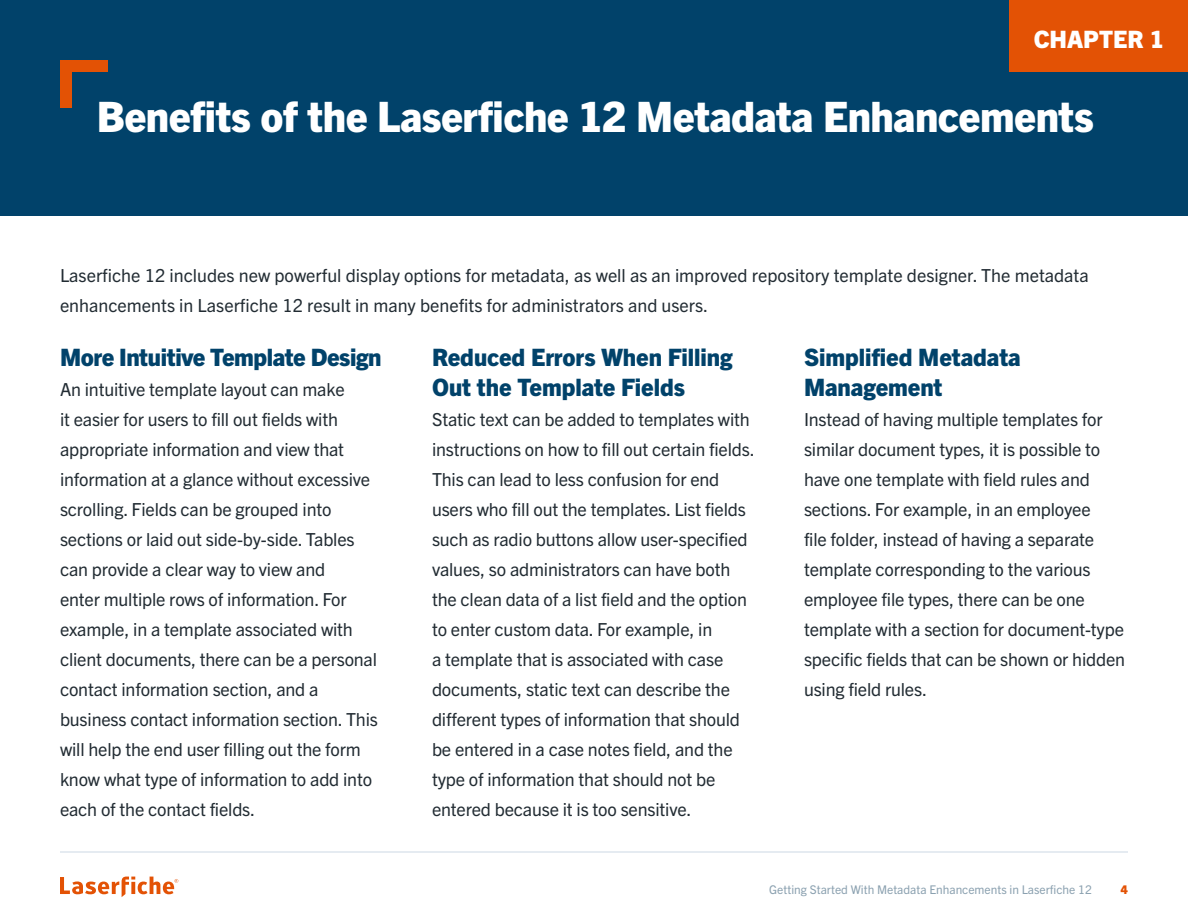
<style>
.page{position:relative;width:1188px;height:918px;background:#fff}
.page>*{position:absolute;margin:0;border:0;box-sizing:border-box;transform-origin:0 0}
.t1{font:800 42px "Trade Gothic Next LT Pro";letter-spacing:-.01em;color:#fff}
.t2{font:800 24px/30px "Trade Gothic Next LT Pro";letter-spacing:-.005em;color:#01426a}
.t3{font:800 24px "Trade Gothic Next LT Pro";color:#fff}
.t4{font:18px/30px "Trade Gothic Next LT Pro";letter-spacing:-.01em;color:#222c33}
.t5{font:12px "Trade Gothic Next LT Pro";color:#8ba1b0}
.t6{font:800 12px "Trade Gothic Next LT Pro";color:#e35205}
</style>
<div class="page">
<svg style="left:60px;top:877px;width:118px;height:20px"></svg>
<hr style="left:60px;top:851px;width:1068px;height:2px;background:#dde5ed">
<div style="left:0;top:0;width:1188px;height:216px;background:#01426a"></div>
<div style="left:1010px;top:0;width:178px;height:72px;background:#e35205"></div>
<svg style="left:60px;top:60px;width:48px;height:48px"></svg>
<h2 class="t3" style="left:1034px;top:23px;width:132px">CHAPTER 1</h2>
<h1 class="t1" style="left:97px;top:87px;width:998px">Benefits of the Laserfiche 12 Metadata Enhancements</h1>
<p class="t4" style="left:60px;top:259px;width:1030px">Laserfiche 12 includes new powerful display options for metadata, as well as an improved repository template designer. The metadata enhancements in Laserfiche 12 result in many benefits for administrators and users.</p>
<h2 class="t2" style="left:60px;top:341px;width:323px">More Intuitive Template Design</h2>
<p class="t4" style="left:60px;top:373px;width:319px">An intuitive template layout can make<br>it easier for users to fill out fields with appropriate information and view that information at a glance without excessive scrolling. Fields can be grouped into sections or laid out side-by-side. Tables can provide a clear way to view and<br>enter multiple rows of information. For example, in a template associated with client documents, there can be a personal contact information section, and a business contact information section. This will help the end user filling out the form know what type of information to add into each of the contact fields.</p>
<h2 class="t2" style="left:432px;top:341px;width:302px">Reduced Errors When Filling<br>Out the Template Fields</h2>
<p class="t4" style="left:432px;top:403px;width:324px">Static text can be added to templates with instructions on how to fill out certain fields.<br>This can lead to less confusion for end users who fill out the templates. List fields such as radio buttons allow user-specified values, so administrators can have both the clean data of a list field and the option to enter custom data. For example, in<br>a template that is associated with case documents, static text can describe the different types of information that should be entered in a case notes field, and the type of information that should not be entered because it is too sensitive.</p>
<h2 class="t2" style="left:804px;top:341px;width:218px">Simplified Metadata<br>Management</h2>
<p class="t4" style="left:804px;top:403px;width:323px">Instead of having multiple templates for similar document types, it is possible to have one template with field rules and sections. For example, in an employee<br>file folder, instead of having a separate template corresponding to the various employee file types, there can be one template with a section for document-type specific fields that can be shown or hidden using field rules.</p>
<p class="t5" style="left:769px;top:881px;width:324px">Getting Started With Metadata Enhancements in Laserfiche 12</p>
<p class="t6" style="left:1121px;top:881px;width:9px">4</p>
</div>
